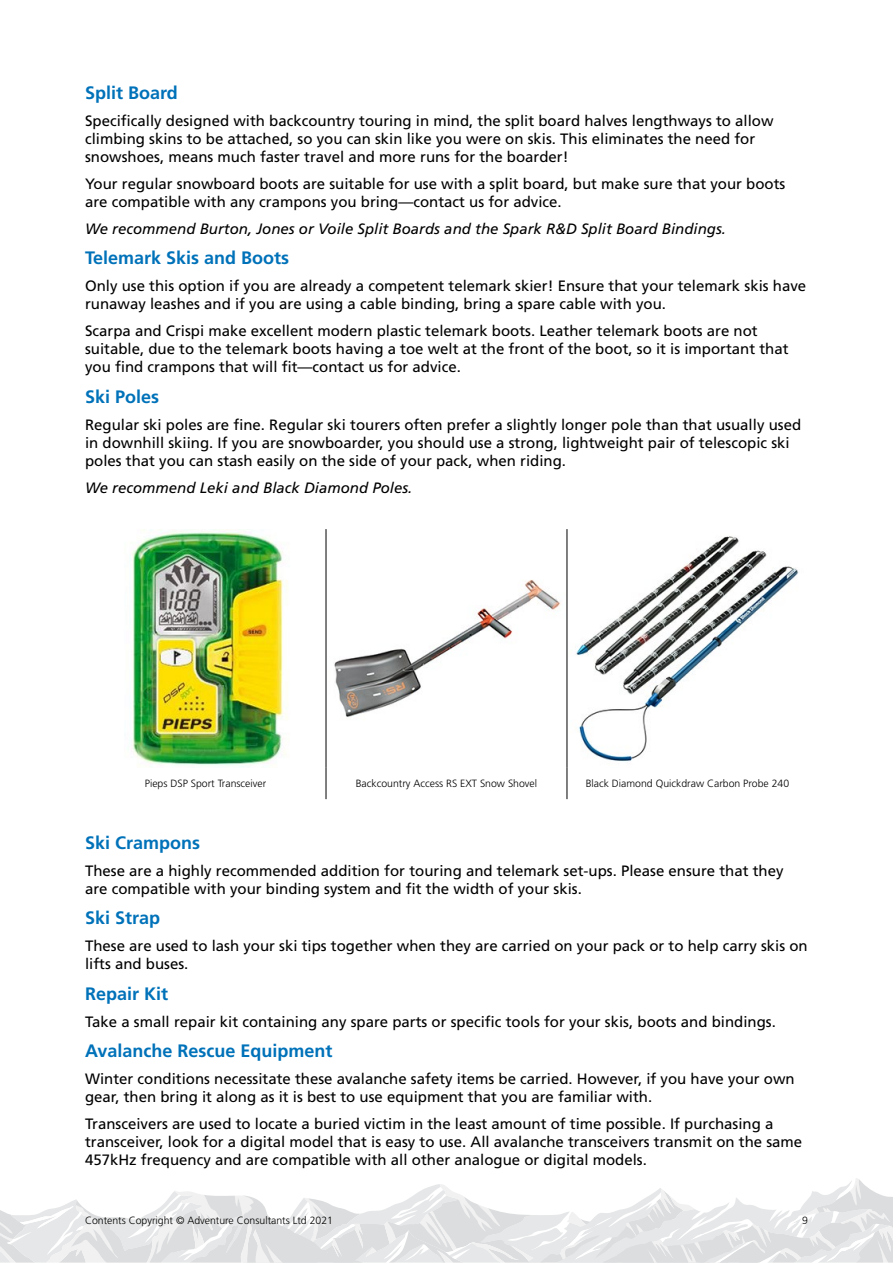
<style>
.page{position:relative;width:893px;height:1263px;background:#fff}
.page>*{position:absolute;margin:0;border:0;box-sizing:border-box;transform-origin:0 0}
.t1{font:700 18px "Frutiger LT Std";color:#0072b9}
.t2{font:15px/18px "Frutiger LT Std";color:#000}
.t3{font:italic 15px "Frutiger LT Std";color:#000}
.t4{font:300 10.5px "Frutiger LT Std";color:#000}
</style>
<div class="page">
<svg style="left:0;top:1178px;width:893px;height:84px"></svg>
<hr style="left:326px;top:529px;width:1px;height:238px;background:#000">
<hr style="left:567px;top:529px;width:1px;height:238px;background:#000">
<hr style="left:326px;top:767px;width:1px;height:32px;background:#000">
<hr style="left:567px;top:767px;width:1px;height:32px;background:#000">
<img style="left:132px;top:529px;width:156px;height:238px">
<img style="left:334px;top:580px;width:227px;height:137px">
<img style="left:576px;top:536px;width:223px;height:226px">
<p class="t1" style="left:85px;top:82px;width:94px">Split Board</p>
<p class="t2" style="left:85px;top:111px;width:690px">Specifically designed with backcountry touring in mind, the split board halves lengthways to allow climbing skins to be attached, so you can skin like you were on skis. This eliminates the need for snowshoes, means much faster travel and more runs for the boarder!</p>
<p class="t2" style="left:85px;top:174px;width:702px">Your regular snowboard boots are suitable for use with a split board, but make sure that your boots are compatible with any crampons you bring—contact us for advice.</p>
<p class="t3" style="left:85px;top:220px;width:642px">We recommend Burton, Jones or Voile Split Boards and the Spark R&amp;D Split Board Bindings.</p>
<p class="t1" style="left:85px;top:247px;width:206px">Telemark Skis and Boots</p>
<p class="t2" style="left:85px;top:277px;width:723px">Only use this option if you are already a competent telemark skier! Ensure that your telemark skis have runaway leashes and if you are using a cable binding, bring a spare cable with you.</p>
<p class="t2" style="left:85px;top:322px;width:705px">Scarpa and Crispi make excellent modern plastic telemark boots. Leather telemark boots are not suitable, due to the telemark boots having a toe welt at the front of the boot, so it is important that you find crampons that will fit—contact us for advice.</p>
<p class="t1" style="left:85px;top:386px;width:76px">Ski Poles</p>
<p class="t2" style="left:85px;top:416px;width:718px">Regular ski poles are fine. Regular ski tourers often prefer a slightly longer pole than that usually used in downhill skiing. If you are snowboarder, you should use a strong, lightweight pair of telescopic ski poles that you can stash easily on the side of your pack, when riding.</p>
<p class="t3" style="left:85px;top:479px;width:329px">We recommend Leki and Black Diamond Poles.</p>
<p class="t4" style="left:145px;top:777px;width:123px">Pieps DSP Sport Transceiver</p>
<p class="t4" style="left:356px;top:777px;width:183px">Backcountry Access RS EXT Snow Shovel</p>
<p class="t4" style="left:586px;top:777px;width:205px">Black Diamond Quickdraw Carbon Probe 240</p>
<p class="t1" style="left:85px;top:832px;width:117px">Ski Crampons</p>
<p class="t2" style="left:85px;top:861px;width:700px">These are a highly recommended addition for touring and telemark set-ups. Please ensure that they are compatible with your binding system and fit the width of your skis.</p>
<p class="t1" style="left:85px;top:907px;width:77px">Ski Strap</p>
<p class="t2" style="left:85px;top:937px;width:724px">These are used to lash your ski tips together when they are carried on your pack or to help carry skis on lifts and buses.</p>
<p class="t1" style="left:85px;top:983px;width:85px">Repair Kit</p>
<p class="t2" style="left:85px;top:1013px;width:692px">Take a small repair kit containing any spare parts or specific tools for your skis, boots and bindings.</p>
<p class="t1" style="left:85px;top:1041px;width:249px">Avalanche Rescue Equipment</p>
<p class="t2" style="left:85px;top:1070px;width:711px">Winter conditions necessitate these avalanche safety items be carried. However, if you have your own gear, then bring it along as it is best to use equipment that you are familiar with.</p>
<p class="t2" style="left:85px;top:1115px;width:719px">Transceivers are used to locate a buried victim in the least amount of time possible. If purchasing a transceiver, look for a digital model that is easy to use. All avalanche transceivers transmit on the same<br>457kHz frequency and are compatible with all other analogue or digital models.</p>
<p class="t4" style="left:85px;top:1215px;width:250px">Contents Copyright © Adventure Consultants Ltd 2021</p>
<p class="t4" style="left:802px;top:1215px;width:7px">9</p>
</div>
